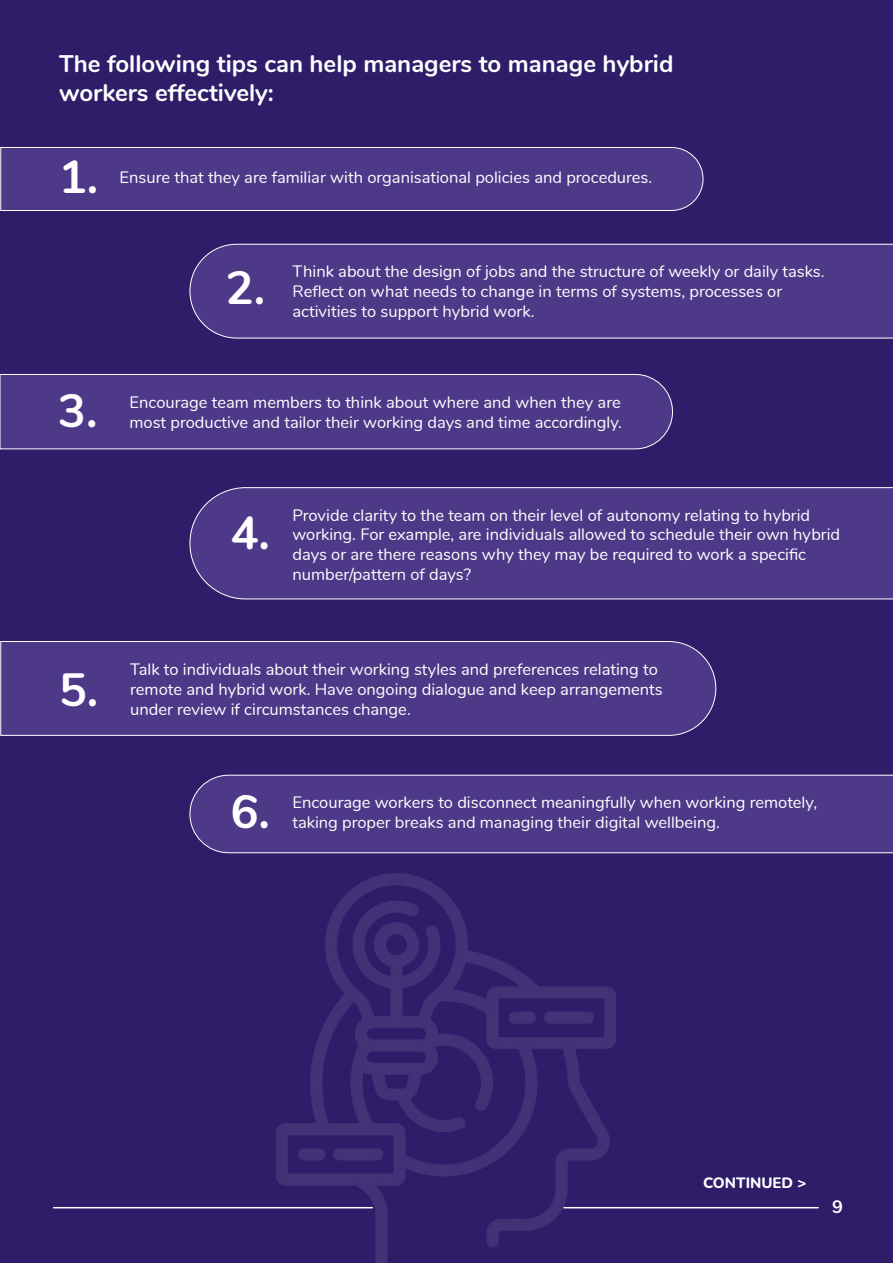
<style>
.page{position:relative;width:893px;height:1263px;background:#2e1d69}
.page>*{position:absolute;margin:0;border:0;box-sizing:border-box;transform-origin:0 0}
.t1{font:700 46.5px "Nunito";color:#fff}
.t2{font:700 24px/28.8px "Nunito";color:#fff}
.t3{font:700 18px "Nunito";color:#fff}
.t4{font:16.5px/19.8px "Nunito";color:#fff}
.t5{font:800 15px "Nunito";color:#fff}
</style>
<div class="page">
<div style="left:0;top:147px;width:704px;height:64px;background:#4d3988"></div>
<svg style="left:189px;top:243px;width:704px;height:96px;background:#4f3c89"></svg>
<div style="left:0;top:374px;width:673px;height:76px;background:#4d3988"></div>
<div style="left:189px;top:487px;width:704px;height:113px;background:#4d3988"></div>
<div style="left:0;top:641px;width:716px;height:95px;background:#4d3988"></div>
<div style="left:189px;top:774px;width:704px;height:79px;background:#4d3988"></div>
<hr style="left:54px;top:1207px;width:318px;height:1px;background:#fff">
<img style="left:236px;top:874px;width:419px;height:389px">
<hr style="left:564px;top:1207px;width:254px;height:1px;background:#fff">
<h2 class="t2" style="left:59px;top:48px;width:616px">The following tips can help managers to manage hybrid workers effectively:</h2>
<h1 class="t1" style="left:59px;top:142px;width:41px">1.</h1>
<p class="t4" style="left:120px;top:167px;width:534px">Ensure that they are familiar with organisational policies and procedures.</p>
<h1 class="t1" style="left:226px;top:254px;width:41px">2.</h1>
<p class="t4" style="left:292px;top:261px;width:533px">Think about the design of jobs and the structure of weekly or daily tasks.<br>Reflect on what needs to change in terms of systems, processes or</p>
<p class="t4" style="left:292px;top:300px;width:244px">activities to support hybrid work.</p>
<h1 class="t1" style="left:58px;top:377px;width:41px">3.</h1>
<p class="t4" style="left:130px;top:392px;width:494px">Encourage team members to think about where and when they are most productive and tailor their working days and time accordingly.</p>
<h1 class="t1" style="left:231px;top:498px;width:41px">4.</h1>
<p class="t4" style="left:292px;top:504px;width:549px">Provide clarity to the team on their level of autonomy relating to hybrid working. For example, are individuals allowed to schedule their own hybrid days or are there reasons why they may be required to work a specific number/pattern of days?</p>
<h1 class="t1" style="left:59px;top:655px;width:41px">5.</h1>
<p class="t4" style="left:130px;top:659px;width:534px">Talk to individuals about their working styles and preferences relating to remote and hybrid work. Have ongoing dialogue and keep arrangements under review if circumstances change.</p>
<h1 class="t1" style="left:231px;top:777px;width:41px">6.</h1>
<p class="t4" style="left:292px;top:791px;width:526px">Encourage workers to disconnect meaningfully when working remotely,</p>
<p class="t4" style="left:292px;top:811px;width:429px">taking proper breaks and managing their digital wellbeing.</p>
<p class="t5" style="left:703px;top:1172px;width:105px">CONTINUED &gt;</p>
<p class="t3" style="left:832px;top:1193px;width:12px">9</p>
</div>
